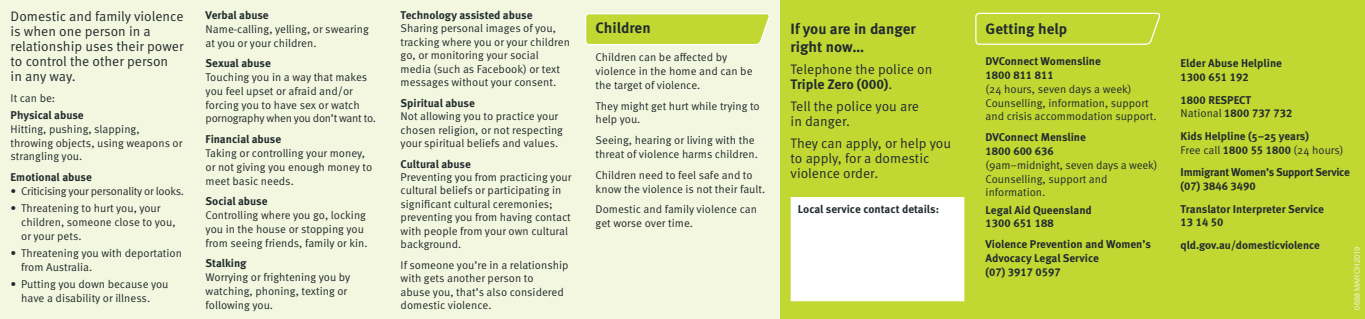
<style>
.page{position:relative;width:1365px;height:319px;background:#fff}
.page>*{position:absolute;margin:0;border:0;box-sizing:border-box;transform-origin:0 0}
.t1{font:700 15px/17.5px "Meta OT";color:#232b2e}
.t2{font:13.75px/15px "Meta OT Norm";color:#232b2e}
.t3{font:700 13.75px "Meta OT";letter-spacing:-.005em;color:#232b2e}
.t4{font:11.25px/13.8px "Meta OT Norm";color:#232b2e}
.t5{font:700 11.25px/13.8px "Meta OT";color:#232b2e}
.t6{font:11.25px/22.6px "Meta Bold LF";color:#232b2e}
.t7{font:11.25px "Meta OT Norm";letter-spacing:-.025em;color:#232b2e}
.t8{font:700 11.25px "Meta OT";letter-spacing:-.025em;color:#232b2e}
.t9{font:7.5px "Arial";color:#f0f5d5}
.s1{font-family:"Meta Bold LF";font-weight:400}
.s2{font-family:"Meta OT Norm";font-weight:400}
.s3{font-family:"Meta OT Norm"}
.s4{font-family:"Meta Bold LF"}
</style>
<div class="page">
<div style="left:0;top:0;width:780px;height:319px;background:#f3f7df"></div>
<div style="left:780px;top:0;width:584px;height:319px;background:#c1d832"></div>
<div style="left:790px;top:197px;width:174px;height:104px;background:#fff"></div>
<svg style="left:975px;top:12px;width:185px;height:33px"></svg>
<svg style="left:585px;top:13px;width:185px;height:32px;background:#c7dc47"></svg>
<p class="t2" style="left:11px;top:9px;width:174px">Domestic and family violence is when one person in a relationship uses their power to control the other person<br>in any way.</p>
<p class="t4" style="left:11px;top:91px;width:46px">It can be:</p>
<p class="t5" style="left:11px;top:108px;width:75px">Physical abuse</p>
<p class="t4" style="left:11px;top:122px;width:173px">Hitting, pushing, slapping, throwing objects, using weapons or strangling you.</p>
<p class="t5" style="left:11px;top:171px;width:83px">Emotional abuse</p>
<p class="t7" style="left:11px;top:184px;width:175px">• Criticising your personality or looks.</p>
<p class="t4" style="left:21px;top:202px;width:156px;text-indent:-11px">• Threatening to hurt you, your children, someone close to you, or your pets.</p>
<p class="t4" style="left:21px;top:246px;width:162px;text-indent:-11px">• Threatening you with deportation from Australia.</p>
<p class="t4" style="left:21px;top:277px;width:149px;text-indent:-11px">• Putting you down because you have a disability or illness.</p>
<p class="t5" style="left:206px;top:8px;width:65px">Verbal abuse</p>
<p class="t4" style="left:206px;top:22px;width:165px">Name-calling, yelling, or swearing at you or your children.</p>
<p class="t5" style="left:206px;top:57px;width:67px">Sexual abuse</p>
<p class="t4" style="left:206px;top:71px;width:172px">Touching you in a way that makes you feel upset or afraid and/or forcing you to have sex or watch pornography when you don’t want to.</p>
<p class="t5" style="left:206px;top:133px;width:77px">Financial abuse</p>
<p class="t4" style="left:206px;top:146px;width:168px">Taking or controlling your money, or not giving you enough money to meet basic needs.</p>
<p class="t5" style="left:206px;top:195px;width:63px">Social abuse</p>
<p class="t4" style="left:206px;top:208px;width:163px">Controlling where you go, locking you in the house or stopping you from seeing friends, family or kin.</p>
<p class="t5" style="left:206px;top:257px;width:42px">Stalking</p>
<p class="t4" style="left:206px;top:271px;width:146px">Worrying or frightening you by watching, phoning, texting or following you.</p>
<p class="t5" style="left:400px;top:8px;width:133px">Technology assisted abuse</p>
<p class="t4" style="left:400px;top:22px;width:171px;line-height:13.4px">Sharing personal images of you, tracking where you or your children go, or monitoring your social media (such as Facebook) or text messages without your consent.</p>
<p class="t5" style="left:400px;top:96px;width:76px">Spiritual abuse</p>
<p class="t4" style="left:400px;top:110px;width:164px;line-height:13.4px">Not allowing you to practice your chosen religion, or not respecting your spiritual beliefs and values.</p>
<p class="t5" style="left:400px;top:157px;width:72px">Cultural abuse</p>
<p class="t4" style="left:400px;top:171px;width:172px;line-height:13.4px">Preventing you from practicing your cultural beliefs or participating in significant cultural ceremonies; preventing you from having contact with people from your own cultural background.</p>
<p class="t4" style="left:400px;top:258px;width:169px;line-height:13.4px">If someone you’re in a relationship with gets another person to<br>abuse you, that’s also considered domestic violence.</p>
<h1 class="t1" style="left:595px;top:19px;width:57px">Children</h1>
<p class="t4" style="left:595px;top:51px;width:158px">Children can be affected by violence in the home and can be the target of violence.</p>
<p class="t4" style="left:595px;top:99px;width:166px">They might get hurt while trying to help you.</p>
<p class="t4" style="left:595px;top:133px;width:164px">Seeing, hearing or living with the threat of violence harms children.</p>
<p class="t4" style="left:595px;top:168px;width:171px">Children need to feel safe and to know the violence is not their fault.</p>
<p class="t4" style="left:595px;top:203px;width:163px">Domestic and family violence can get worse over time.</p>
<h1 class="t1" style="left:790px;top:20px;width:127px">If you are in danger right now…</h1>
<p class="t2" style="left:790px;top:61px;width:143px">Telephone the police on</p>
<p class="t3" style="left:790px;top:75px;width:103px">Triple Zero <span class="s1">(000)</span><span class="s2">.</span></p>
<p class="t2" style="left:790px;top:99px;width:130px">Tell the police you are in danger.</p>
<p class="t2" style="left:790px;top:136px;width:162px">They can apply, or help you to apply, for a domestic violence order.</p>
<p class="t5" style="left:797px;top:203px;width:143px">Local service contact details:</p>
<h1 class="t1" style="left:985px;top:20px;width:83px">Getting help</h1>
<p class="t5" style="left:985px;top:55px;width:117px">DVConnect Womensline</p>
<p class="t6" style="left:985px;top:64px;width:70px">1800 811 811</p>
<p class="t4" style="left:985px;top:82px;width:172px">(24 hours, seven days a week)<br>Counselling, information, support and crisis accommodation support.</p>
<p class="t5" style="left:985px;top:131px;width:102px">DVConnect Mensline</p>
<p class="t6" style="left:985px;top:140px;width:70px">1800 600 636</p>
<p class="t4" style="left:985px;top:158px;width:173px">(9am–midnight, seven days a week)<br>Counselling, support and information.</p>
<p class="t5" style="left:985px;top:203px;width:108px">Legal Aid Queensland</p>
<p class="t6" style="left:985px;top:212px;width:70px">1300 651 188</p>
<p class="t5" style="left:985px;top:237px;width:167px">Violence Prevention and Women’s<br>Advocacy Legal Service</p>
<p class="t6" style="left:985px;top:260px;width:77px">(07) 3917 0597</p>
<p class="t5" style="left:1180px;top:56px;width:103px">Elder Abuse Helpline</p>
<p class="t6" style="left:1180px;top:66px;width:70px">1300 651 192</p>
<p class="t5" style="left:1180px;top:93px;width:72px"><span class="s1">1800</span> RESPECT</p>
<p class="t6" style="left:1180px;top:102px;width:113px"><span class="s3">National</span> 1800 737 732</p>
<p class="t5" style="left:1180px;top:129px;width:130px">Kids Helpline (5–25 years)</p>
<p class="t4" style="left:1180px;top:143px;width:164px">Free call <span class="s4">1800 55 1800</span> (24 hours)</p>
<p class="t8" style="left:1180px;top:165px;width:171px">Immigrant Women’s Support Service</p>
<p class="t6" style="left:1180px;top:175px;width:77px">(07) 3846 3490</p>
<p class="t5" style="left:1180px;top:202px;width:145px">Translator Interpreter Service</p>
<p class="t6" style="left:1180px;top:211px;width:141px">13 14 50 qld.gov.au/domesticviolence</p>
<p class="t9" style="left:1351px;top:309px;width:64px;rotate:-90deg">0688 MARCH2019</p>
</div>
